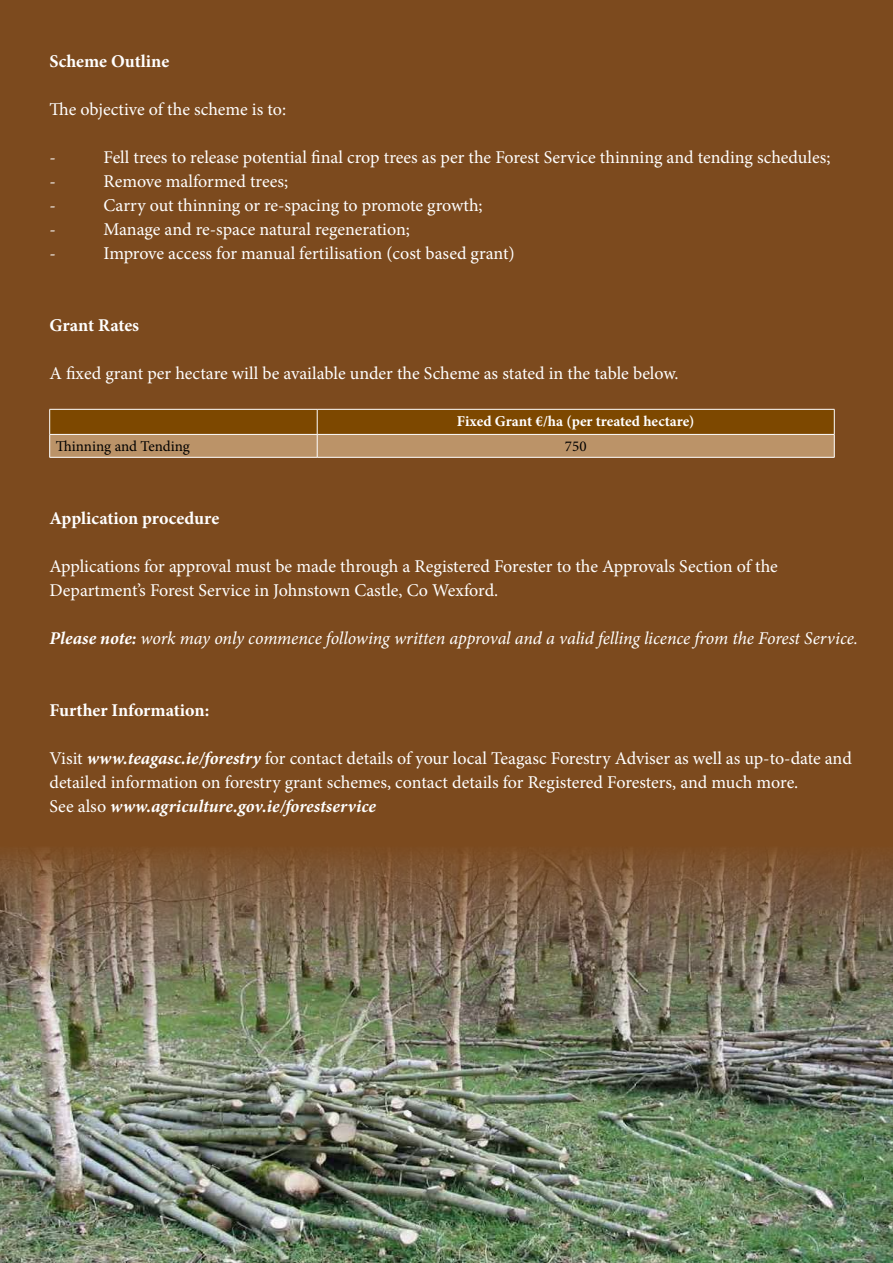
<style>
.page{position:relative;width:893px;height:1263px;background:#7c4a1e}
.page>*{position:absolute;margin:0;border:0;box-sizing:border-box;transform-origin:0 0}
.t1{font:18px/24px "Minion Pro";letter-spacing:-.005em;color:#fff}
.t2{font:italic 18px "Minion Pro";letter-spacing:-.01em;color:#fff}
.t3{font:700 18px "Minion Pro";color:#fff}
.t4{font:700 15px "Minion Pro";letter-spacing:-.005em;color:#fff}
.t5{font:15px "Minion Pro";color:#000}
.s1{font-weight:700}
.s2{font-weight:700;font-style:italic}
</style>
<div class="page">
<hr style="left:50px;top:457px;width:267px;height:1px;background:#fff">
<hr style="left:317px;top:457px;width:517px;height:1px;background:#fff">
<svg style="left:49px;top:409px;width:786px;height:48px;background:#9f723a"></svg>
<img style="left:0;top:848px;width:893px;height:415px">
<p class="t3" style="left:50px;top:49px;width:121px">Scheme Outline</p>
<p class="t1" style="left:50px;top:97px;width:238px">The objective of the scheme is to:</p>
<p class="t1" style="left:50px;top:145px;width:8px">-</p>
<p class="t1" style="left:104px;top:145px;width:728px">Fell trees to release potential final crop trees as per the Forest Service thinning and tending schedules;</p>
<p class="t1" style="left:50px;top:169px;width:8px">-</p>
<p class="t1" style="left:104px;top:169px;width:186px">Remove malformed trees;</p>
<p class="t1" style="left:50px;top:193px;width:8px">-</p>
<p class="t1" style="left:104px;top:193px;width:381px">Carry out thinning or re-spacing to promote growth;</p>
<p class="t1" style="left:50px;top:217px;width:8px">-</p>
<p class="t1" style="left:104px;top:217px;width:308px">Manage and re-space natural regeneration;</p>
<p class="t1" style="left:50px;top:241px;width:8px">-</p>
<p class="t1" style="left:104px;top:241px;width:413px">Improve access for manual fertilisation (cost based grant)</p>
<p class="t3" style="left:50px;top:313px;width:91px">Grant Rates</p>
<p class="t1" style="left:50px;top:361px;width:630px">A fixed grant per hectare will be available under the Scheme as stated in the table below.</p>
<p class="t4" style="left:457px;top:411px;width:239px">Fixed Grant €/ha (per treated hectare)</p>
<p class="t5" style="left:56px;top:436px;width:136px">Thinning and Tending</p>
<p class="t5" style="left:565px;top:436px;width:23px">750</p>
<p class="t3" style="left:50px;top:505px;width:171px">Application procedure</p>
<p class="t1" style="left:50px;top:554px;width:730px">Applications for approval must be made through a Registered Forester to the Approvals Section of the<br>Department’s Forest Service in Johnstown Castle, Co Wexford.</p>
<p class="t2" style="left:50px;top:625px;width:810px"><span class="s1">Please note:</span> work may only commence following written approval and a valid felling licence from the Forest Service.</p>
<p class="t3" style="left:50px;top:697px;width:161px">Further Information:</p>
<p class="t1" style="left:50px;top:746px;width:804px">Visit <span class="s2">www.teagasc.ie/forestry</span> for contact details of your local Teagasc Forestry Adviser as well as up-to-date and detailed information on forestry grant schemes, contact details for Registered Foresters, and much more.<br>See also <span class="s2">www.agriculture.gov.ie/forestservice</span></p>
</div>
